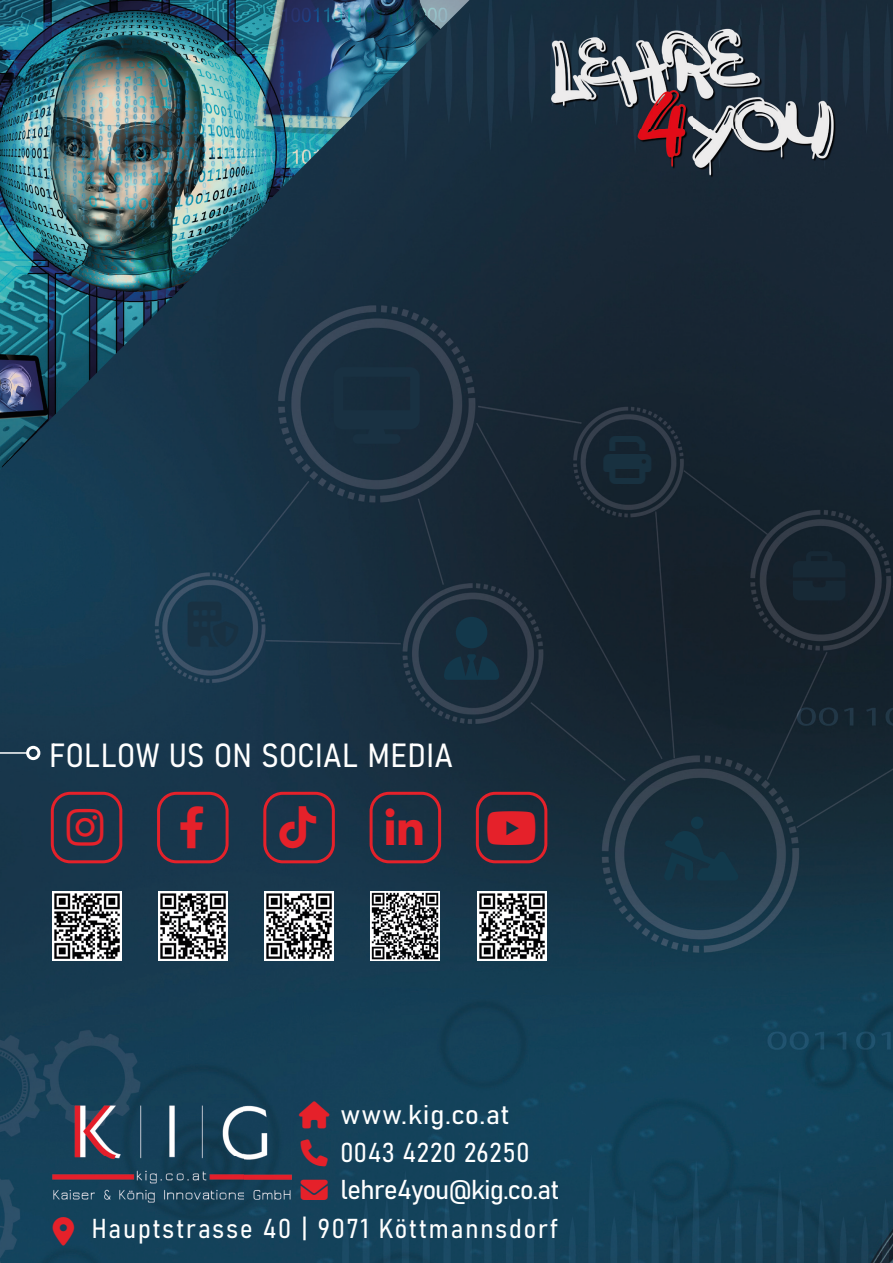
<style>
.page{position:relative;width:893px;height:1263px;background:#fff}
.page>*{position:absolute;margin:0;border:0;box-sizing:border-box;transform-origin:0 0}
.t1{font:33px "Bahnschrift";letter-spacing:.02em;color:#fff}
.t2{font:27px/37.5px "Bahnschrift";letter-spacing:.03em;color:#fff;scale:1.1 1}
.t3{font:27px "Bahnschrift";letter-spacing:.07em;color:#fff}
.s1{color:#e5212a}
</style>
<div class="page">
<img style="left:0;top:0;width:893px;height:1263px">
<img style="left:52px;top:1105px;width:239px;height:102px">
<div style="left:26px;top:746px;width:14px;height:14px;border:3px solid #fff;border-radius:50%"></div>
<hr style="left:0;top:752px;width:28px;height:2px;background:#fff">
<img style="left:52px;top:891px;width:69px;height:69px">
<img style="left:159px;top:891px;width:68px;height:69px">
<img style="left:265px;top:891px;width:69px;height:69px">
<img style="left:371px;top:891px;width:69px;height:69px">
<img style="left:477px;top:891px;width:69px;height:69px">
<img style="left:552px;top:26px;width:284px;height:156px">
<img style="left:0;top:0;width:469px;height:469px">
<div style="left:51px;top:792px;width:71px;height:71px;border:3px solid #e5212a;border-radius:18px"></div>
<div style="left:157px;top:792px;width:72px;height:71px;border:3px solid #e5212a;border-radius:18px"></div>
<div style="left:263px;top:792px;width:72px;height:71px;border:3px solid #e5212a;border-radius:18px"></div>
<div style="left:370px;top:792px;width:71px;height:71px;border:3px solid #e5212a;border-radius:18px"></div>
<div style="left:476px;top:792px;width:71px;height:71px;border:3px solid #e5212a;border-radius:18px"></div>
<div style="left:793px;top:551px;width:52px;height:49px;background:#15212c"></div>
<svg style="left:53px;top:1217px;width:21px;height:28px"></svg>
<svg style="left:301px;top:1139px;width:27px;height:27px"></svg>
<svg style="left:301px;top:1180px;width:27px;height:20px"></svg>
<div style="left:603px;top:436px;width:48px;height:48px;background:#15232f"></div>
<svg style="left:67px;top:808px;width:37px;height:37px"></svg>
<svg style="left:181px;top:806px;width:22px;height:42px"></svg>
<div style="left:277px;top:806px;width:39px;height:45px;background:#18364b"></div>
<svg style="left:386px;top:807px;width:36px;height:38px"></svg>
<div style="left:487px;top:812px;width:48px;height:33px;background:#182f40"></div>
<div style="left:444px;top:617px;width:55px;height:63px;background:#182837"></div>
<div style="left:334px;top:367px;width:86px;height:77px;background:#172b3b"></div>
<div style="left:664px;top:816px;width:74px;height:65px;background:#172f3d"></div>
<div style="left:188px;top:602px;width:51px;height:45px;background:#18384d"></div>
<p class="t1" style="left:50px;top:730px;width:405px">FOLLOW US ON SOCIAL MEDIA</p>
<p class="t2" style="left:341px;top:1094px;width:200px;text-indent:-41px"><span class="s1">⌂</span> www.kig.co.at<br>0043 4220 26250 lehre4you@kig.co.at</p>
<p class="t3" style="left:92px;top:1208px;width:467px">Hauptstrasse 40 | 9071 Köttmannsdorf</p>
</div>
